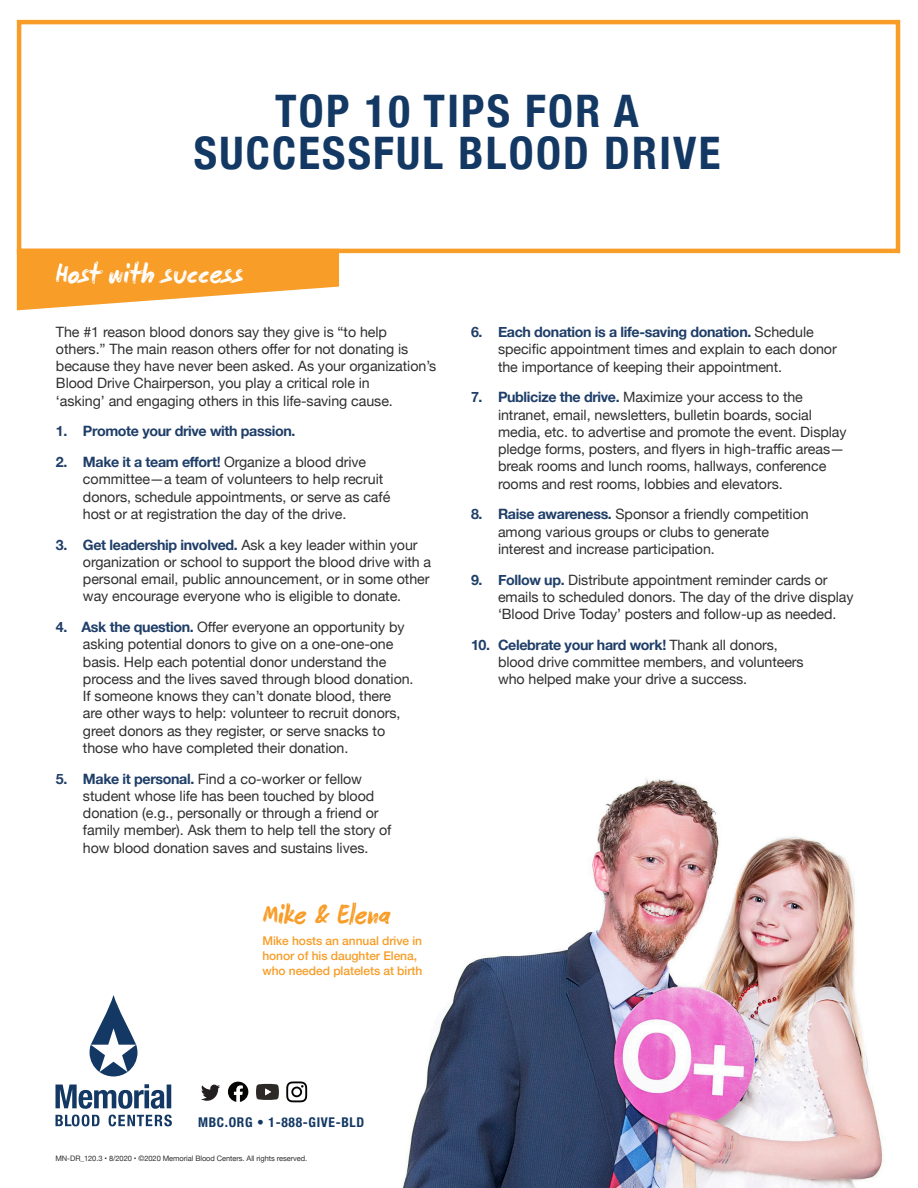
<style>
.page{position:relative;width:918px;height:1188px;background:#fff}
.page>*{position:absolute;margin:0;border:0;box-sizing:border-box;transform-origin:0 0}
.Titles{font:700 condensed 44.85px/41.4px "Helvetica Neue";letter-spacing:.05em;color:#133863;text-align:center}
.BODY{font:31.5px "Markerfield";letter-spacing:.025em;color:#fff}
.BODY-2{font:31.5px "Markerfield";letter-spacing:.025em;color:#f79d28}
.Bullets{font:14.25px/17.2px "Helvetica Neue";letter-spacing:-.005em;color:#312f30}
.BODY-3{font:14.25px/17.2px "Helvetica Neue";letter-spacing:-.005em;color:#312f30}
.Bullets-2{font:700 14.25px "Helvetica Neue";letter-spacing:-.025em;color:#1f3e68}
.t1{font:700 condensed 13.5px "Helvetica Neue";letter-spacing:.05em;color:#133863}
.BODY-4{font:500 12px/15px "Helvetica Neue";letter-spacing:-.005em;color:#f79d28}
.Subhead_spacing{font:7.5px "Helvetica Neue";letter-spacing:-.01em;color:#312f30}
.s1{font-weight:700;color:#1f3e68}
</style>
<div class="page">
<div style="left:17px;top:20px;width:883px;height:233px;background:#fff;border:4px solid #f79d28"></div>
<img style="left:403px;top:778px;width:480px;height:409px">
<svg style="left:17px;top:249px;width:322px;height:61px"></svg>
<svg style="left:56px;top:995px;width:116px;height:131px"></svg>
<svg style="left:201px;top:1084px;width:19px;height:17px"></svg>
<svg style="left:228px;top:1082px;width:20px;height:20px"></svg>
<svg style="left:256px;top:1084px;width:23px;height:16px"></svg>
<svg style="left:286px;top:1081px;width:21px;height:21px"></svg>
<p class="Titles" style="left:194px;top:88px;width:528px">TOP 10 TIPS FOR A<br>SUCCESSFUL BLOOD DRIVE</p>
<p class="BODY" style="left:56px;top:254px;width:188px">Host with success</p>
<p class="BODY-3" style="left:56px;top:324px;width:382px">The #1 reason blood donors say they give is “to help others.” The main reason others offer for not donating is because they have never been asked. As your organization’s Blood Drive Chairperson, you play a critical role in<br>‘asking’ and engaging others in this life-saving cause.</p>
<p class="Bullets-2" style="left:56px;top:420px;width:241px">1. Promote your drive with passion.</p>
<p class="Bullets" style="left:83px;top:454px;width:309px;text-indent:-27px"><span class="s1">2. Make it a team effort!</span> Organize a blood drive committee—a team of volunteers to help recruit donors, schedule appointments, or serve as café host or at registration the day of the drive.</p>
<p class="Bullets" style="left:83px;top:537px;width:350px;text-indent:-27px"><span class="s1">3. Get leadership involved.</span> Ask a key leader within your organization or school to support the blood drive with a personal email, public announcement, or in some other way encourage everyone who is eligible to donate.</p>
<p class="Bullets" style="left:83px;top:619px;width:332px;text-indent:-27px"><span class="s1">4. Ask the question.</span> Offer everyone an opportunity by asking potential donors to give on a one-one-one basis. Help each potential donor understand the process and the lives saved through blood donation.<br>If someone knows they can’t donate blood, there are other ways to help: volunteer to recruit donors, greet donors as they register, or serve snacks to those who have completed their donation.</p>
<p class="Bullets" style="left:83px;top:771px;width:310px;text-indent:-27px"><span class="s1">5. Make it personal.</span> Find a co-worker or fellow student whose life has been touched by blood donation (e.g., personally or through a friend or family member). Ask them to help tell the story of how blood donation saves and sustains lives.</p>
<p class="BODY-2" style="left:262px;top:896px;width:128px">Mike &amp; Elena</p>
<p class="BODY-4" style="left:262px;top:932px;width:161px">Mike hosts an annual drive in honor of his daughter Elena, who needed platelets at birth</p>
<p class="Bullets" style="left:498px;top:324px;width:340px;text-indent:-27px"><span class="s1">6. Each donation is a life-saving donation.</span> Schedule specific appointment times and explain to each donor the importance of keeping their appointment.</p>
<p class="Bullets" style="left:498px;top:389px;width:350px;text-indent:-27px"><span class="s1">7. Publicize the drive.</span> Maximize your access to the intranet, email, newsletters, bulletin boards, social media, etc. to advertise and promote the event. Display pledge forms, posters, and flyers in high-traffic areas— break rooms and lunch rooms, hallways, conference rooms and rest rooms, lobbies and elevators.</p>
<p class="Bullets" style="left:498px;top:506px;width:312px;text-indent:-27px"><span class="s1">8. Raise awareness.</span> Sponsor a friendly competition among various groups or clubs to generate interest and increase participation.</p>
<p class="Bullets" style="left:498px;top:572px;width:357px;text-indent:-27px"><span class="s1">9. Follow up.</span> Distribute appointment reminder cards or emails to scheduled donors. The day of the drive display ‘Blood Drive Today’ posters and follow-up as needed.</p>
<p class="Bullets" style="left:498px;top:637px;width:307px;text-indent:-27px"><span class="s1">10. Celebrate your hard work!</span> Thank all donors, blood drive committee members, and volunteers who helped make your drive a success.</p>
<p class="t1" style="left:198px;top:1114px;width:168px">MBC.ORG • 1-888-GIVE-BLD</p>
<p class="Subhead_spacing" style="left:56px;top:1153px;width:253px">MN-DR_120.3 • 8/2020 • ©2020 Memorial Blood Centers. All rights reserved.</p>
</div>
